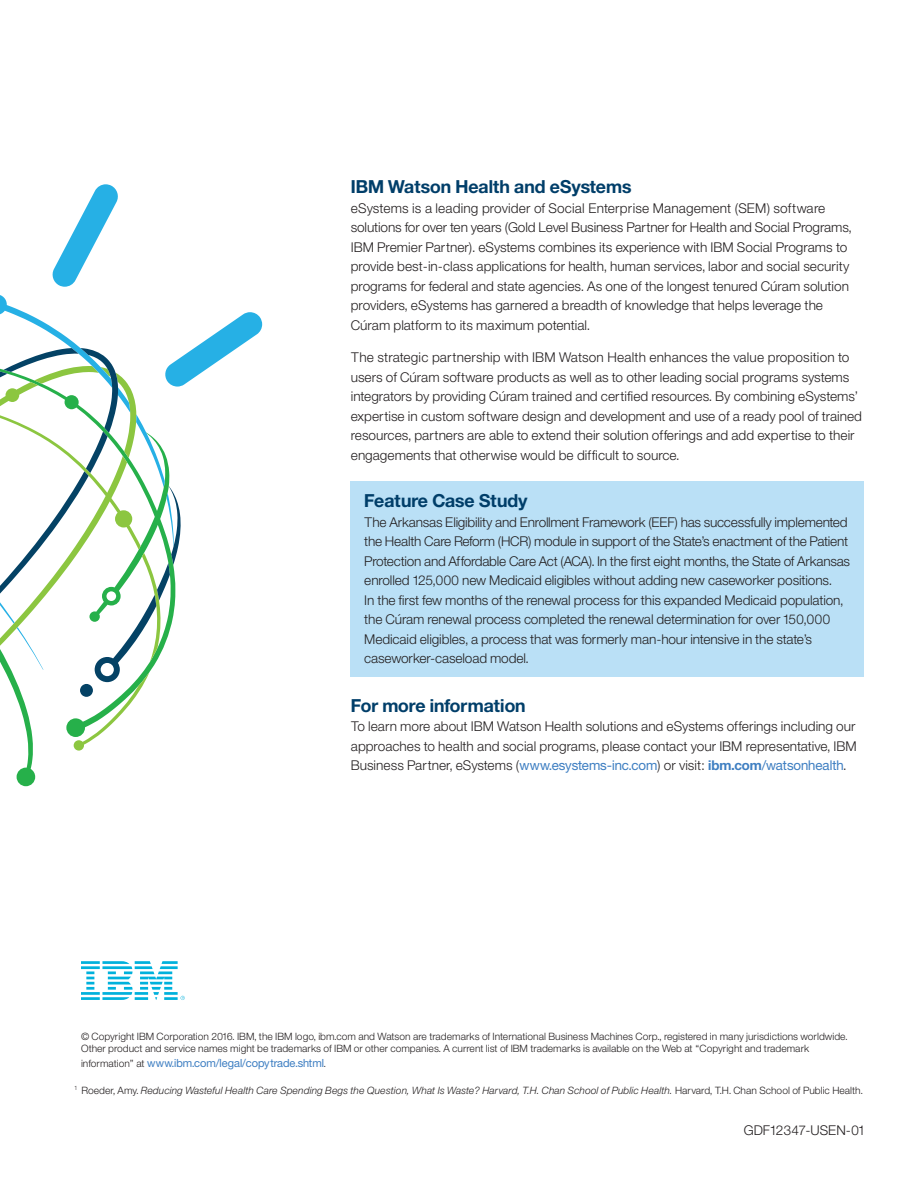
<style>
.page{position:relative;width:918px;height:1188px;background:#fff}
.page>*{position:absolute;margin:0;border:0;box-sizing:border-box;transform-origin:0 0}
._2A_Head__color{font:18px "Helv Neue Boldfor IBM";color:#003e69}
._2D_Body{font:13.5px/19.5px "Helv Neue Lightfor IBM";letter-spacing:-.005em;color:#231f20}
._4A_Legal_copy{font:11.25px "Helv Neue Romanfor IBM";letter-spacing:-.005em;color:#3f7fc2}
._4A_Legal_copy-2{font:10.2px/12px "Helv Neue Lightfor IBM";color:#231f20}
.t1{font:10.2px "Helv Neue Light Italicfor IBM";color:#231f20}
.s1{font-family:"Helv Neue Romanfor IBM";color:#3f7fc2}
.s2{font-family:"Helv Neue Boldfor IBM";color:#3f7fc2}
.s3{font-family:"Helv Neue Lightfor IBM";font-size:10.2px;color:#231f20}
.s4{font-family:"Helv Neue Lightfor IBM"}
</style>
<div class="page">
<svg style="left:81px;top:961px;width:104px;height:39px"></svg>
<svg style="left:0;top:184px;width:262px;height:602px"></svg>
<div style="left:351px;top:481px;width:513px;height:196px;background:#bae0f6"></div>
<p class="_2A_Head__color" style="left:351px;top:175px;width:282px">IBM Watson Health and eSystems</p>
<p class="_2D_Body" style="left:351px;top:198px;width:502px">eSystems is a leading provider of Social Enterprise Management (SEM) software solutions for over ten years (Gold Level Business Partner for Health and Social Programs, IBM Premier Partner). eSystems combines its experience with IBM Social Programs to provide best-in-class applications for health, human services, labor and social security programs for federal and state agencies. As one of the longest tenured Cúram solution providers, eSystems has garnered a breadth of knowledge that helps leverage the Cúram platform to its maximum potential.</p>
<p class="_2D_Body" style="left:351px;top:347px;width:513px">The strategic partnership with IBM Watson Health enhances the value proposition to users of Cúram software products as well as to other leading social programs systems integrators by providing Cúram trained and certified resources. By combining eSystems’ expertise in custom software design and development and use of a ready pool of trained resources, partners are able to extend their solution offerings and add expertise to their engagements that otherwise would be difficult to source.</p>
<h1 class="_2A_Head__color" style="left:364px;top:490px;width:165px">Feature Case Study</h1>
<p class="_2D_Body" style="left:364px;top:512px;width:487px">The Arkansas Eligibility and Enrollment Framework (EEF) has successfully implemented the Health Care Reform (HCR) module in support of the State’s enactment of the Patient Protection and Affordable Care Act (ACA). In the first eight months, the State of Arkansas enrolled 125,000 new Medicaid eligibles without adding new caseworker positions.<br>In the first few months of the renewal process for this expanded Medicaid population, the Cúram renewal process completed the renewal determination for over 150,000<br>Medicaid eligibles, a process that was formerly man-hour intensive in the state’s caseworker-caseload model.</p>
<p class="_2A_Head__color" style="left:351px;top:694px;width:176px">For more information</p>
<p class="_2D_Body" style="left:351px;top:717px;width:507px;text-align:justify">To learn more about IBM Watson Health solutions and eSystems offerings including our approaches to health and social programs, please contact your IBM representative, IBM Business Partner, eSystems (<span class="s1">www.esystems-inc.com</span>) or visit: <span class="s2">ibm.com</span><span class="s1">/watsonhealth</span>.</p>
<p class="_4A_Legal_copy-2" style="left:81px;top:1030px;width:768px">© Copyright IBM Corporation 2016. IBM, the IBM logo, ibm.com and Watson are trademarks of International Business Machines Corp., registered in many jurisdictions worldwide.<br>Other product and service names might be trademarks of IBM or other companies. A current list of IBM trademarks is available on the Web at “Copyright and trademark</p>
<p class="_4A_Legal_copy" style="left:81px;top:1056px;width:246px"><span class="s3">information” at</span> www.ibm.com/legal/copytrade.shtml<span class="s3">.</span></p>
<p class="t1" style="left:74px;top:1084px;width:790px"><sup>1</sup> <span class="s4">Roeder, Amy.</span> Reducing Wasteful Health Care Spending Begs the Question, What Is Waste? Harvard, T.H. Chan School of Public Health. <span class="s4">Harvard, T.H. Chan School of Public Health.</span></p>
<p class="_2D_Body" style="left:744px;top:1120px;width:122px">GDF12347-USEN-01</p>
</div>
